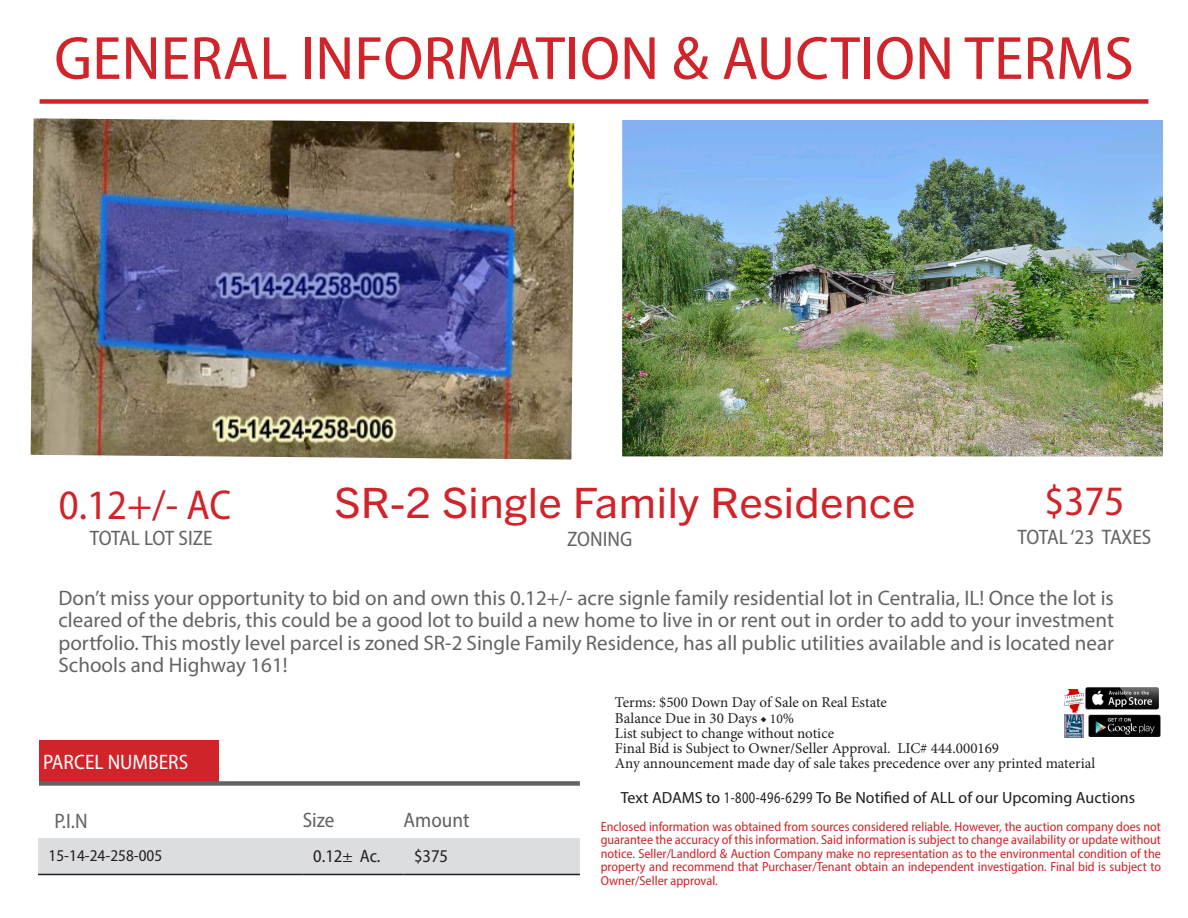
<style>
.page{position:relative;width:1188px;height:918px;background:#fff}
.page>*{position:absolute;margin:0;border:0;box-sizing:border-box;transform-origin:0 0}
.t1{font:61.5px "Myriad Variable Concept";color:#d1232a;scale:1.06 1}
.t2{font:42px "Trade Gothic Next LT Pro";color:#d1232a;scale:1.08 1}
.t3{font:42px "Myriad Variable Concept";color:#d1232a}
.t4{font:21px/22.5px "Myriad Pro";color:#636366;text-align:justify}
.t5{font:21px "Myriad Variable Concept";color:#636366}
.t6{font:21px "Myriad Variable Concept";color:#fff}
.t7{font:21px "Myriad Variable Concept";letter-spacing:-.025em;color:#636366}
.t8{font:18px "Myriad Variable Concept";color:#231f20}
.t9{font:16.5px "Myriad Variable Concept";color:#231f20}
.t10{font:16.2px "Myriad Variable Concept";color:#231f20;scale:1.08 1}
.t11{font:15px "Minion Pro";color:#231f20}
.t12{font:13.2px/13.5px "Myriad Variable Concept";color:#d1232a;text-align:justify}
.s1{font-family:"Trade Gothic Next LT Pro"}
.s2{font-size:13.5px}
</style>
<div class="page">
<div style="left:40px;top:99px;width:1108px;height:5px;background:#d1232a"></div>
<img style="left:1088px;top:715px;width:73px;height:22px">
<img style="left:1085px;top:688px;width:73px;height:22px">
<img style="left:1065px;top:715px;width:19px;height:23px">
<img style="left:1065px;top:689px;width:19px;height:23px">
<img style="left:30px;top:118px;width:545px;height:342px">
<div style="left:39px;top:740px;width:180px;height:42px;background:#d1232a"></div>
<div style="left:39px;top:781px;width:541px;height:5px;background:#636366"></div>
<div style="left:38px;top:838px;width:542px;height:36px;background:#dcdddf"></div>
<hr style="left:38px;top:874px;width:265px;height:1px;background:#231f20">
<hr style="left:303px;top:874px;width:101px;height:1px;background:#231f20">
<hr style="left:404px;top:874px;width:176px;height:1px;background:#231f20">
<img style="left:623px;top:121px;width:539px;height:334px">
<div style="left:619px;top:117px;width:547px;height:342px;border:3px solid #fff"></div>
<p class="t1" style="left:54px;top:22px;width:1020px">GENERAL INFORMATION &amp; AUCTION TERMS</p>
<p class="t3" style="left:59px;top:480px;width:174px">0.12+/- AC</p>
<p class="t7" style="left:90px;top:525px;width:124px">TOTAL LOT SIZE</p>
<p class="t2" style="left:334px;top:473px;width:540px">SR-2 Single Family Residence</p>
<p class="t5" style="left:567px;top:527px;width:67px">ZONING</p>
<p class="t3" style="left:1045px;top:477px;width:81px">$375</p>
<p class="t5" style="left:1018px;top:525px;width:135px">TOTAL ‘23 TAXES</p>
<p class="t4" style="left:58px;top:586px;width:1057px">Don’t miss your opportunity to bid on and own this 0.12+/- acre signle family residential lot in Centralia, IL! Once the lot is cleared of the debris, this could be a good lot to build a new home to live in or rent out in order to add to your investment portfolio. This mostly level parcel is zoned SR-2 Single Family Residence, has all public utilities available and is located near Schools and Highway 161!</p>
<p class="t6" style="left:43px;top:749px;width:147px">PARCEL NUMBERS</p>
<p class="t5" style="left:55px;top:809px;width:35px">P.I.N</p>
<p class="t5" style="left:303px;top:808px;width:33px">Size</p>
<p class="t5" style="left:404px;top:808px;width:68px">Amount</p>
<p class="t9" style="left:49px;top:846px;width:115px">15-14-24-258-005</p>
<p class="t8" style="left:313px;top:846px;width:69px">0.12<span class="s1">±</span> Ac.</p>
<p class="t8" style="left:414px;top:845px;width:36px">$375</p>
<p class="t11" style="left:615px;top:692px;width:273px">Terms: $500 Down Day of Sale on Real Estate</p>
<p class="t11" style="left:615px;top:708px;width:181px">Balance Due in 30 Days <span class="s2">◆ 10</span>%</p>
<p class="t11" style="left:615px;top:723px;width:221px">List subject to change without notice</p>
<p class="t11" style="left:615px;top:738px;width:386px">Final Bid is Subject to Owner/Seller Approval. LIC# 444.000169</p>
<p class="t11" style="left:615px;top:753px;width:482px">Any announcement made day of sale takes precedence over any printed material</p>
<p class="t10" style="left:621px;top:788px;width:478px">Text ADAMS to 1-800-496-6299 To Be Notified of ALL of our Upcoming Auctions</p>
<p class="t12" style="left:601px;top:820px;width:562px">Enclosed information was obtained from sources considered reliable. However, the auction company does not guarantee the accuracy of this information. Said information is subject to change availability or update without notice. Seller/Landlord &amp; Auction Company make no representation as to the environmental condition of the property and recommend that Purchaser/Tenant obtain an independent investigation. Final bid is subject to Owner/Seller approval.</p>
</div>
